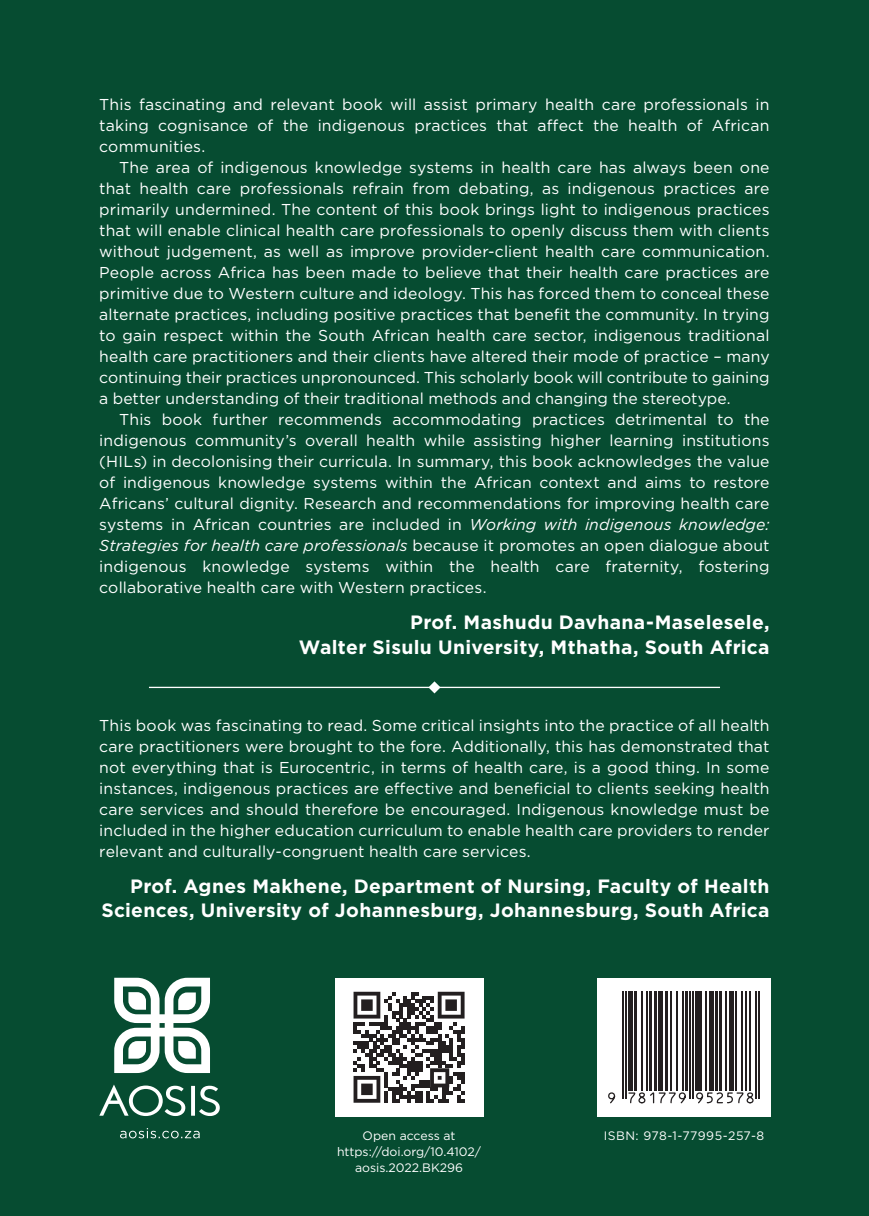
<style>
.page{position:relative;width:869px;height:1216px;background:#fff}
.page>*{position:absolute;margin:0;border:0;box-sizing:border-box;transform-origin:0 0}
.t1{font:700 19.25px/24.5px "Gotham";letter-spacing:.015em;color:#fff;text-align:right}
.t2{font:15.75px/21px "Gotham";letter-spacing:.005em;color:#fff;text-align:justify}
.t3{font:12.25px/15.8px "Gotham";color:#fff;text-align:center}
.t4{font:12.25px "Gotham";letter-spacing:.04em;color:#fff}
.s1{font-style:italic}
</style>
<div class="page">
<div style="left:0;top:0;width:868px;height:1215px;background:#064c31"></div>
<svg style="left:99px;top:977px;width:121px;height:161px"></svg>
<div style="left:334px;top:977px;width:149px;height:139px;background:#fff"></div>
<svg style="left:353px;top:991px;width:111px;height:111px"></svg>
<div style="left:596px;top:977px;width:174px;height:139px;background:#fff"></div>
<svg style="left:610px;top:991px;width:150px;height:113px"></svg>
<hr style="left:622px;top:991px;width:2px;height:106px;background:#231f20">
<hr style="left:625px;top:991px;width:1px;height:106px;background:#231f20">
<hr style="left:628px;top:991px;width:4px;height:99px;background:#231f20">
<hr style="left:634px;top:991px;width:3px;height:99px;background:#231f20">
<hr style="left:641px;top:991px;width:1px;height:99px;background:#231f20">
<hr style="left:645px;top:991px;width:2px;height:99px;background:#231f20">
<hr style="left:648px;top:991px;width:3px;height:99px;background:#231f20">
<hr style="left:654px;top:991px;width:3px;height:99px;background:#231f20">
<hr style="left:658px;top:991px;width:4px;height:99px;background:#231f20">
<hr style="left:664px;top:991px;width:3px;height:99px;background:#231f20">
<hr style="left:670px;top:991px;width:1px;height:99px;background:#231f20">
<hr style="left:675px;top:991px;width:2px;height:99px;background:#231f20">
<hr style="left:681px;top:991px;width:2px;height:99px;background:#231f20">
<hr style="left:684px;top:991px;width:3px;height:99px;background:#231f20">
<hr style="left:688px;top:991px;width:2px;height:106px;background:#231f20">
<hr style="left:691px;top:991px;width:2px;height:106px;background:#231f20">
<svg style="left:694px;top:991px;width:4px;height:99px"></svg>
<hr style="left:700px;top:991px;width:1px;height:99px;background:#231f20">
<hr style="left:704px;top:991px;width:2px;height:99px;background:#231f20">
<hr style="left:709px;top:991px;width:4px;height:99px;background:#231f20">
<hr style="left:714px;top:991px;width:3px;height:99px;background:#231f20">
<hr style="left:719px;top:991px;width:3px;height:99px;background:#231f20">
<hr style="left:724px;top:991px;width:2px;height:99px;background:#231f20">
<hr style="left:729px;top:991px;width:4px;height:99px;background:#231f20">
<hr style="left:734px;top:991px;width:2px;height:99px;background:#231f20">
<hr style="left:740px;top:991px;width:2px;height:99px;background:#231f20">
<hr style="left:745px;top:991px;width:1px;height:99px;background:#231f20">
<hr style="left:749px;top:991px;width:1px;height:99px;background:#231f20">
<hr style="left:755px;top:991px;width:1px;height:106px;background:#231f20">
<hr style="left:758px;top:991px;width:1px;height:106px;background:#231f20">
<svg style="left:608px;top:1091px;width:7px;height:12px"></svg>
<svg style="left:627px;top:1091px;width:59px;height:12px"></svg>
<svg style="left:695px;top:1091px;width:58px;height:13px"></svg>
<svg style="left:717px;top:991px;width:2px;height:18px"></svg>
<svg style="left:736px;top:991px;width:3px;height:18px"></svg>
<hr style="left:149px;top:686px;width:570px;height:2px;background:#fff">
<svg style="left:428px;top:681px;width:12px;height:12px"></svg>
<p class="t2" style="left:99px;top:94px;width:671px">This fascinating and relevant book will assist primary health care professionals in taking cognisance of the indigenous practices that affect the health of African communities.</p>
<p class="t2" style="left:99px;top:157px;width:671px;text-indent:20px">The area of indigenous knowledge systems in health care has always been one that health care professionals refrain from debating, as indigenous practices are primarily undermined. The content of this book brings light to indigenous practices that will enable clinical health care professionals to openly discuss them with clients without judgement, as well as improve provider-client health care communication.<br>People across Africa has been made to believe that their health care practices are primitive due to Western culture and ideology. This has forced them to conceal these alternate practices, including positive practices that benefit the community. In trying to gain respect within the South African health care sector, indigenous traditional health care practitioners and their clients have altered their mode of practice – many continuing their practices unpronounced. This scholarly book will contribute to gaining a better understanding of their traditional methods and changing the stereotype.</p>
<p class="t2" style="left:99px;top:409px;width:671px;text-indent:20px">This book further recommends accommodating practices detrimental to the indigenous community’s overall health while assisting higher learning institutions (HILs) in decolonising their curricula. In summary, this book acknowledges the value of indigenous knowledge systems within the African context and aims to restore Africans’ cultural dignity. Research and recommendations for improving health care systems in African countries are included in <span class="s1">Working with indigenous knowledge:<br>Strategies for health care professionals</span> because it promotes an open dialogue about indigenous knowledge systems within the health care fraternity, fostering collaborative health care with Western practices.</p>
<p class="t1" style="left:299px;top:610px;width:472px">Prof. Mashudu Davhana-Maselesele,<br>Walter Sisulu University, Mthatha, South Africa</p>
<p class="t2" style="left:99px;top:714px;width:671px">This book was fascinating to read. Some critical insights into the practice of all health care practitioners were brought to the fore. Additionally, this has demonstrated that not everything that is Eurocentric, in terms of health care, is a good thing. In some instances, indigenous practices are effective and beneficial to clients seeking health care services and should therefore be encouraged. Indigenous knowledge must be included in the higher education curriculum to enable health care providers to render relevant and culturally-congruent health care services.</p>
<p class="t1" style="left:101px;top:873px;width:669px">Prof. Agnes Makhene, Department of Nursing, Faculty of Health<br>Sciences, University of Johannesburg, Johannesburg, South Africa</p>
<p class="t3" style="left:337px;top:1127px;width:145px">Open access at https://doi.org/10.4102/ aosis.2022.BK296</p>
<p class="t4" style="left:603px;top:1127px;width:162px">ISBN: 978-1-77995-257-8</p>
</div>
